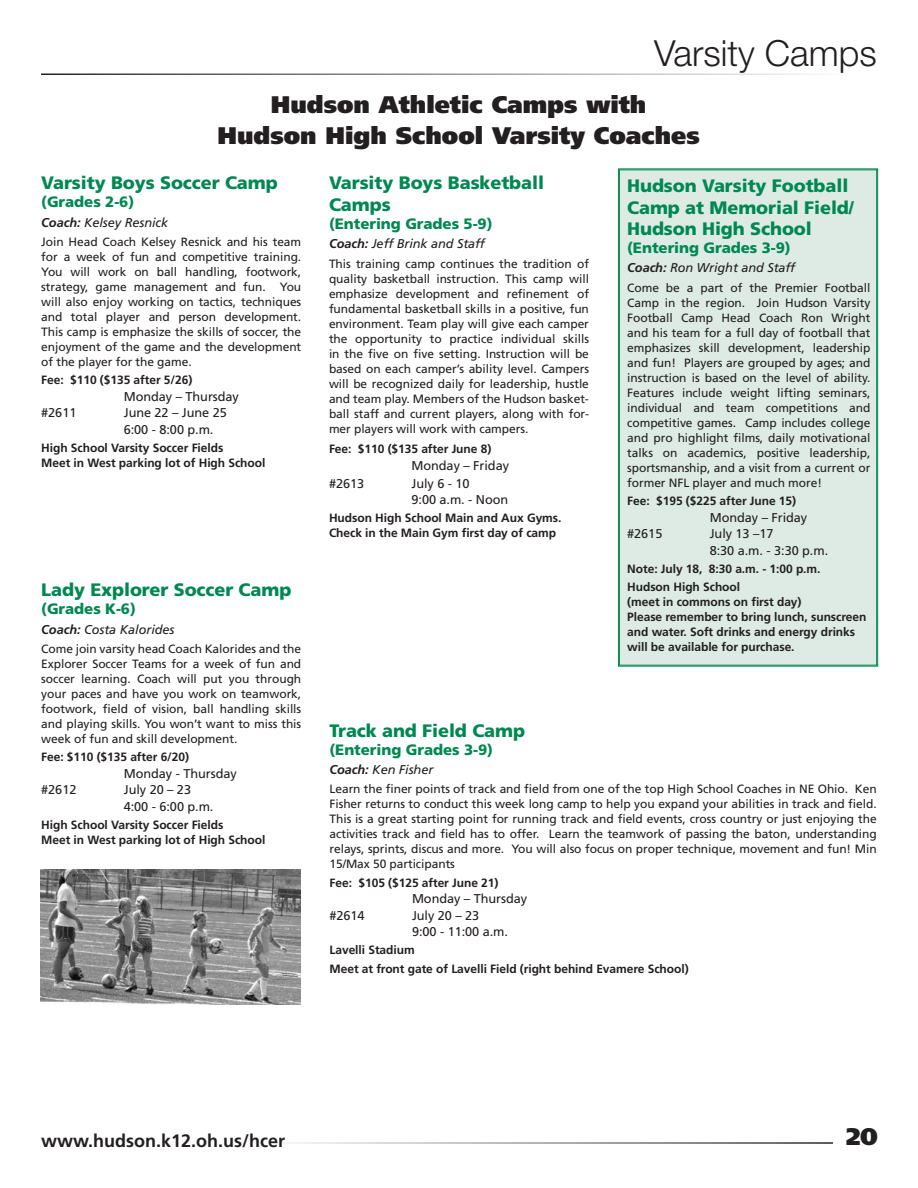
<style>
.page{position:relative;width:918px;height:1188px;background:#fff}
.page>*{position:absolute;margin:0;border:0;box-sizing:border-box;transform-origin:0 0}
.t1{font:300 36px "Helvetica Neue";color:#231f20}
.t2{font:900 24px/31.5px "Frutiger";color:#231f20;text-align:center}
.t3{font:900 18px/21.6px "Frutiger";letter-spacing:-.005em;color:#008852}
.t4{font:700 18px "Frutiger";color:#231f20}
.t5{font:900 15px "Frutiger";letter-spacing:-.005em;color:#008852}
.t6{font:12.75px/16.5px "Frutiger";letter-spacing:-.005em;color:#231f20}
.t7{font:italic 12.75px "Frutiger";letter-spacing:-.005em;color:#231f20}
.t8{font:12px/15px "Frutiger";letter-spacing:-.005em;color:#231f20;text-align:justify}
.t9{font:700 12px/15px "Frutiger";letter-spacing:-.005em;color:#231f20}
.s1{font-weight:700}
</style>
<div class="page">
<div style="left:618px;top:168px;width:260px;height:499px;background:#ddebe4"></div>
<div style="left:619px;top:170px;width:258px;height:495px;border:1px solid #008852"></div>
<img style="left:40px;top:869px;width:260px;height:135px">
<h1 class="t1" style="left:654px;top:31px;width:224px">Varsity Camps</h1>
<h2 class="t2" style="left:217px;top:88px;width:484px">Hudson Athletic Camps with<br>Hudson High School Varsity Coaches</h2>
<h3 class="t3" style="left:41px;top:172px;width:238px">Varsity Boys Soccer Camp</h3>
<p class="t5" style="left:41px;top:193px;width:94px">(Grades 2-6)</p>
<p class="t7" style="left:41px;top:215px;width:128px"><span class="s1">Coach:</span> Kelsey Resnick</p>
<p class="t8" style="left:41px;top:234px;width:262px">Join Head Coach Kelsey Resnick and his team for a week of fun and competitive training.<br>You will work on ball handling, footwork, strategy, game management and fun. You will also enjoy working on tactics, techniques and total player and person development.<br>This camp is emphasize the skills of soccer, the enjoyment of the game and the development of the player for the game.</p>
<p class="t9" style="left:41px;top:372px;width:153px">Fee: $110 ($135 after 5/26)</p>
<p class="t6" style="left:124px;top:388px;width:117px">Monday – Thursday</p>
<p class="t6" style="left:41px;top:404px;width:37px">#2611</p>
<p class="t6" style="left:124px;top:404px;width:105px">June 22 – June 25<br>6:00 - 8:00 p.m.</p>
<p class="t9" style="left:41px;top:440px;width:226px">High School Varsity Soccer Fields<br>Meet in West parking lot of High School</p>
<h3 class="t3" style="left:41px;top:579px;width:252px">Lady Explorer Soccer Camp</h3>
<p class="t5" style="left:41px;top:600px;width:96px">(Grades K-6)</p>
<p class="t7" style="left:41px;top:622px;width:135px"><span class="s1">Coach:</span> Costa Kalorides</p>
<p class="t8" style="left:41px;top:641px;width:262px">Come join varsity head Coach Kalorides and the Explorer Soccer Teams for a week of fun and soccer learning. Coach will put you through your paces and have you work on teamwork, footwork, field of vision, ball handling skills and playing skills. You won’t want to miss this week of fun and skill development.</p>
<p class="t9" style="left:41px;top:750px;width:149px">Fee: $110 ($135 after 6/20)</p>
<p class="t6" style="left:124px;top:765px;width:115px">Monday - Thursday</p>
<p class="t6" style="left:41px;top:782px;width:37px">#2612</p>
<p class="t6" style="left:124px;top:782px;width:91px">July 20 – 23<br>4:00 - 6:00 p.m.</p>
<p class="t9" style="left:41px;top:817px;width:226px">High School Varsity Soccer Fields<br>Meet in West parking lot of High School</p>
<h3 class="t3" style="left:329px;top:172px;width:217px">Varsity Boys Basketball<br>Camps</h3>
<p class="t5" style="left:329px;top:215px;width:165px">(Entering Grades 5-9)</p>
<p class="t7" style="left:329px;top:236px;width:157px"><span class="s1">Coach:</span> Jeff Brink and Staff</p>
<p class="t8" style="left:329px;top:256px;width:262px">This training camp continues the tradition of quality basketball instruction. This camp will emphasize development and refinement of fundamental basketball skills in a positive, fun environment. Team play will give each camper the opportunity to practice individual skills in the five on five setting. Instruction will be based on each camper’s ability level. Campers will be recognized daily for leadership, hustle and team play. Members of the Hudson basket&shy;ball staff and current players, along with for&shy;mer players will work with campers.</p>
<p class="t9" style="left:329px;top:441px;width:164px">Fee: $110 ($135 after June 8)</p>
<p class="t6" style="left:412px;top:458px;width:99px">Monday – Friday</p>
<p class="t6" style="left:329px;top:475px;width:37px">#2613</p>
<p class="t6" style="left:412px;top:475px;width:98px">July 6 - 10<br>9:00 a.m. - Noon</p>
<p class="t9" style="left:329px;top:511px;width:234px">Hudson High School Main and Aux Gyms.<br>Check in the Main Gym first day of camp</p>
<h3 class="t3" style="left:627px;top:175px;width:228px">Hudson Varsity Football<br>Camp at Memorial Field/<br>Hudson High School</h3>
<p class="t5" style="left:627px;top:239px;width:165px">(Entering Grades 3-9)</p>
<p class="t7" style="left:627px;top:261px;width:169px"><span class="s1">Coach:</span> Ron Wright and Staff</p>
<p class="t8" style="left:627px;top:280px;width:245px">Come be a part of the Premier Football Camp in the region. Join Hudson Varsity Football Camp Head Coach Ron Wright and his team for a full day of football that emphasizes skill development, leadership and fun! Players are grouped by ages; and instruction is based on the level of ability.<br>Features include weight lifting seminars, individual and team competitions and competitive games. Camp includes college and pro highlight films, daily motivational talks on academics, positive leadership, sportsmanship, and a visit from a current or former NFL player and much more!</p>
<p class="t9" style="left:627px;top:493px;width:170px">Fee: $195 ($225 after June 15)</p>
<p class="t6" style="left:710px;top:509px;width:99px">Monday – Friday</p>
<p class="t6" style="left:627px;top:525px;width:37px">#2615</p>
<p class="t6" style="left:710px;top:525px;width:120px">July 13 –17<br>8:30 a.m. - 3:30 p.m.</p>
<p class="t9" style="left:627px;top:559px;width:195px;line-height:18.3px">Note: July 18, 8:30 a.m. - 1:00 p.m.<br>Hudson High School</p>
<p class="t9" style="left:627px;top:594px;width:241px">(meet in commons on first day)<br>Please remember to bring lunch, sunscreen and water. Soft drinks and energy drinks will be available for purchase.</p>
<h3 class="t3" style="left:330px;top:719px;width:197px">Track and Field Camp</h3>
<p class="t5" style="left:330px;top:740px;width:165px">(Entering Grades 3-9)</p>
<p class="t7" style="left:330px;top:762px;width:105px"><span class="s1">Coach:</span> Ken Fisher</p>
<p class="t8" style="left:330px;top:782px;width:549px">Learn the finer points of track and field from one of the top High School Coaches in NE Ohio. Ken Fisher returns to conduct this week long camp to help you expand your abilities in track and field.<br>This is a great starting point for running track and field events, cross country or just enjoying the activities track and field has to offer. Learn the teamwork of passing the baton, understanding relays, sprints, discus and more. You will also focus on proper technique, movement and fun! Min 15/Max 50 participants</p>
<p class="t9" style="left:330px;top:875px;width:170px">Fee: $105 ($125 after June 21)</p>
<p class="t6" style="left:412px;top:890px;width:117px">Monday – Thursday</p>
<p class="t6" style="left:330px;top:907px;width:37px">#2614</p>
<p class="t6" style="left:412px;top:907px;width:98px">July 20 – 23<br>9:00 - 11:00 a.m.</p>
<p class="t9" style="left:330px;top:941px;width:361px;line-height:18.3px">Lavelli Stadium<br>Meet at front gate of Lavelli Field (right behind Evamere School)</p>
<h3 class="t4" style="left:41px;top:1130px;width:246px">www.hudson.k12.oh.us/hcer</h3>
<h2 class="t2" style="left:846px;top:1121px;width:33px">20</h2>
</div>
